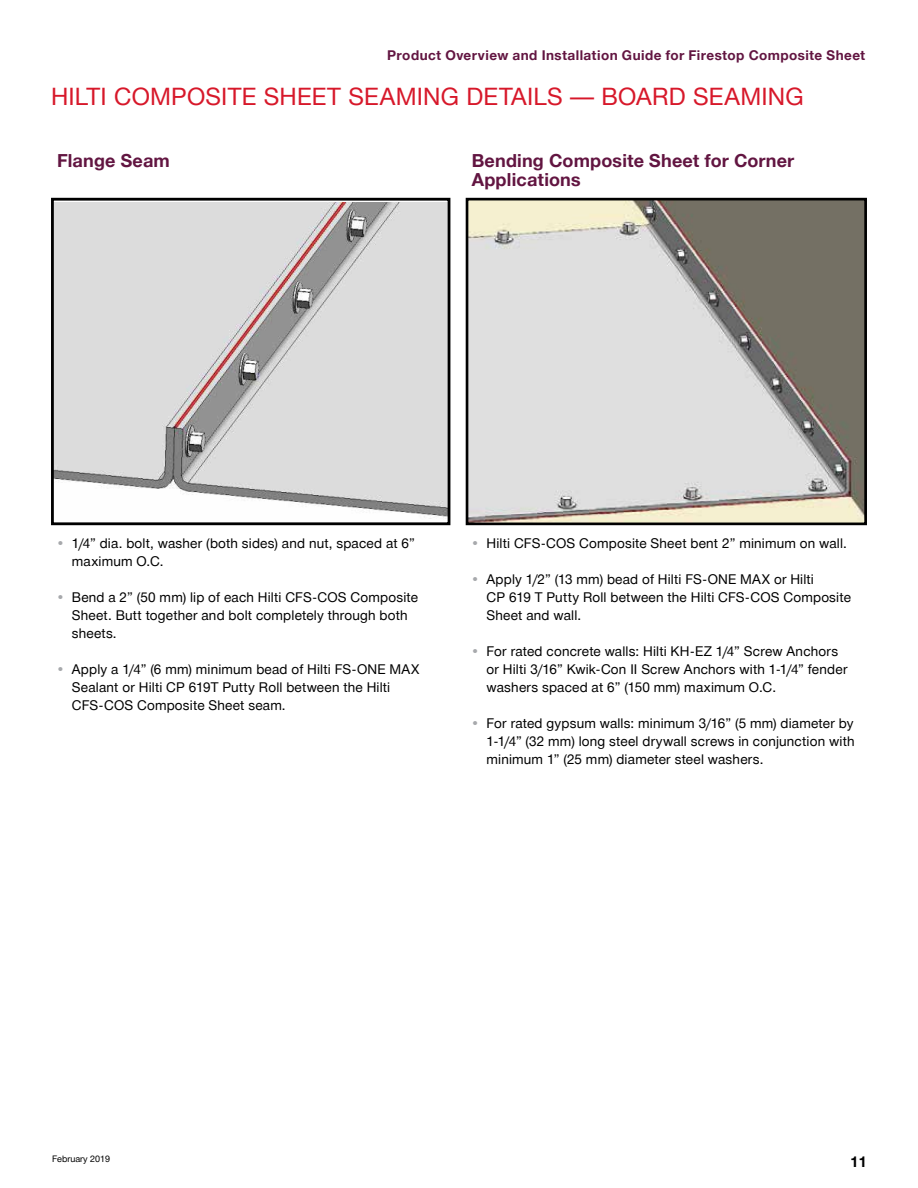
<style>
.page{position:relative;width:918px;height:1188px;background:#fff}
.page>*{position:absolute;margin:0;border:0;box-sizing:border-box;transform-origin:0 0}
.t1{font:24px "Hilti";letter-spacing:.01em;color:#d7182a}
.t2{font:700 18px/18.9px "Hilti";letter-spacing:.01em;color:#621541}
.t3{font:700 15px "Hilti";color:#000}
.t4{font:13.5px/18px "Hilti";letter-spacing:.015em;color:#000}
.t5{font:700 13.5px "Hilti";letter-spacing:.035em;color:#621541}
.t6{font:9px "Hilti";color:#000}
.s1{color:#a7a9ac}
</style>
<div class="page">
<img style="left:55px;top:202px;width:391px;height:317px">
<div style="left:51px;top:198px;width:399px;height:327px;border:3px solid #000"></div>
<img style="left:470px;top:202px;width:393px;height:319px">
<div style="left:466px;top:198px;width:401px;height:327px;border:3px solid #000"></div>
<p class="t5" style="left:387px;top:45px;width:480px">Product Overview and Installation Guide for Firestop Composite Sheet</p>
<h1 class="t1" style="left:51px;top:79px;width:754px">HILTI COMPOSITE SHEET SEAMING DETAILS — BOARD SEAMING</h1>
<h2 class="t2" style="left:57px;top:151px;width:114px">Flange Seam</h2>
<h2 class="t2" style="left:472px;top:151px;width:324px">Bending Composite Sheet for Corner<br>Applications</h2>
<p class="t4" style="left:72px;top:534px;width:345px;text-indent:-15px"><span class="s1">•</span> 1/4” dia. bolt, washer (both sides) and nut, spaced at 6” maximum O.C.</p>
<p class="t4" style="left:72px;top:588px;width:348px;text-indent:-15px"><span class="s1">•</span> Bend a 2” (50 mm) lip of each Hilti CFS-COS Composite<br>Sheet. Butt together and bolt completely through both sheets.</p>
<p class="t4" style="left:72px;top:660px;width:349px;text-indent:-15px"><span class="s1">•</span> Apply a 1/4” (6 mm) minimum bead of Hilti FS-ONE MAX<br>Sealant or Hilti CP 619T Putty Roll between the Hilti<br>CFS-COS Composite Sheet seam.</p>
<p class="t4" style="left:472px;top:534px;width:377px"><span class="s1">•</span> Hilti CFS-COS Composite Sheet bent 2” minimum on wall.</p>
<p class="t4" style="left:487px;top:570px;width:366px;text-indent:-15px"><span class="s1">•</span> Apply 1/2” (13 mm) bead of Hilti FS-ONE MAX or Hilti<br>CP 619 T Putty Roll between the Hilti CFS-COS Composite<br>Sheet and wall.</p>
<p class="t4" style="left:487px;top:642px;width:362px;text-indent:-15px"><span class="s1">•</span> For rated concrete walls: Hilti KH-EZ 1/4” Screw Anchors or Hilti 3/16” Kwik-Con II Screw Anchors with 1-1/4” fender washers spaced at 6” (150 mm) maximum O.C.</p>
<p class="t4" style="left:487px;top:714px;width:370px;text-align:justify;text-indent:-15px"><span class="s1">•</span> For rated gypsum walls: minimum 3/16” (5 mm) diameter by 1-1/4” (32 mm) long steel drywall screws in conjunction with minimum 1” (25 mm) diameter steel washers.</p>
<p class="t6" style="left:52px;top:1153px;width:60px">February 2019</p>
<p class="t3" style="left:850px;top:1151px;width:18px">11</p>
</div>
